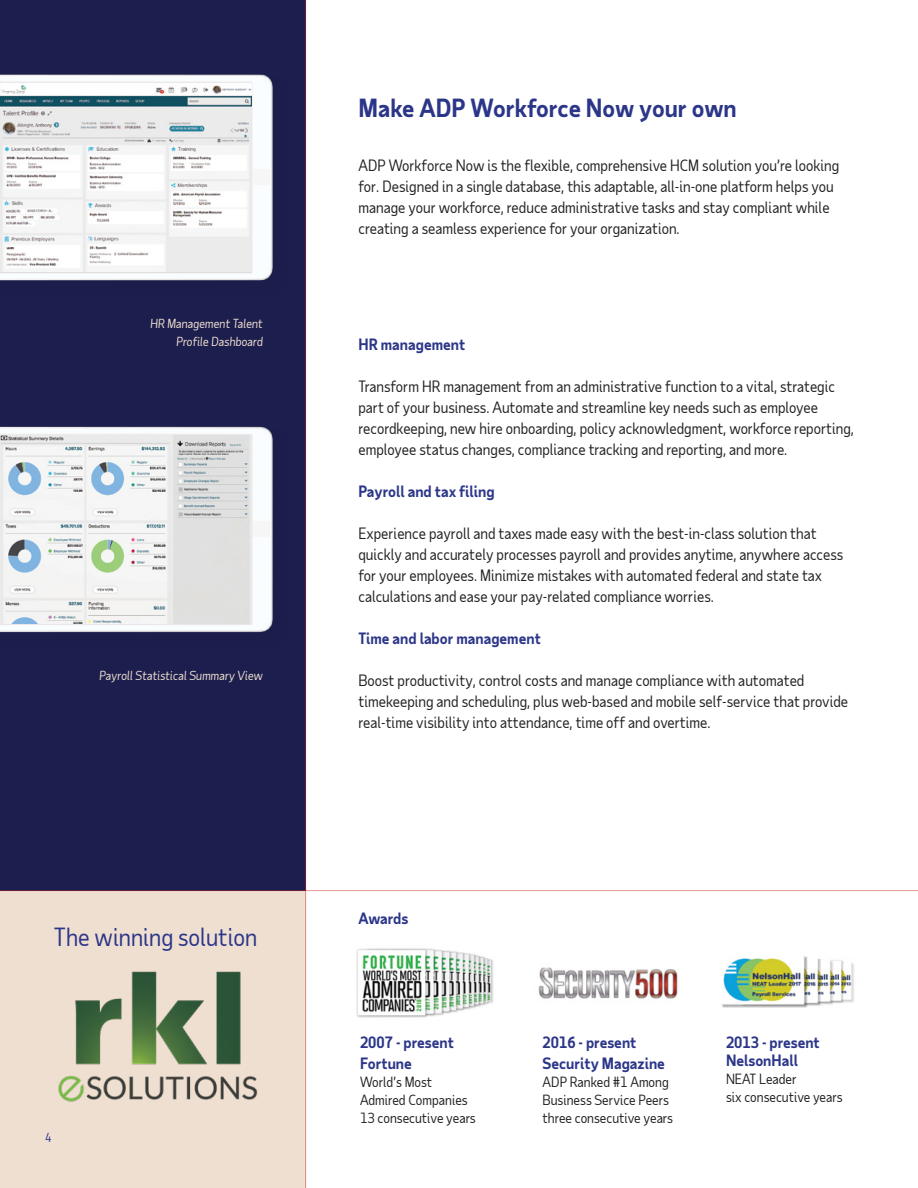
<style>
.page{position:relative;width:918px;height:1188px;background:#fff}
.page>*{position:absolute;margin:0;border:0;box-sizing:border-box;transform-origin:0 0}
.t1{font:700 24px "Taub Sans";color:#2c3689}
.t2{font:24px "Taub Sans";color:#2c3689}
.t3{font:15px/21px "Taub Sans";color:#222}
.t4{font:700 15px/21px "Taub Sans";color:#2c3689}
.t5{font:13.5px/18px "Taub Sans";color:#222}
.t6{font:italic 12px/18px "Taub Sans";color:#efdfd1;text-align:right}
.t7{font:12px "Taub Sans";color:#2c3689}
</style>
<div class="page">
<div style="left:0;top:0;width:306px;height:1188px;background:#1c1e4d"></div>
<div style="left:0;top:891px;width:306px;height:297px;background:#efdfd1"></div>
<img style="left:356px;top:948px;width:137px;height:70px">
<img style="left:538px;top:967px;width:140px;height:32px">
<img style="left:722px;top:956px;width:132px;height:52px">
<img style="left:0;top:72px;width:307px;height:244px">
<img style="left:0;top:84px;width:251px;height:188px">
<div style="left:253px;top:170px;width:16px;height:15px;background:#f6f6f6"></div>
<img style="left:0;top:424px;width:307px;height:244px">
<img style="left:0;top:436px;width:251px;height:188px">
<div style="left:254px;top:521px;width:16px;height:16px;background:#f6f6f6"></div>
<hr style="left:0;top:890px;width:918px;height:1px;background:#d02827">
<hr style="left:305px;top:0;width:1px;height:1188px;background:#d02827">
<img style="left:58px;top:971px;width:200px;height:131px">
<p class="t6" style="left:150px;top:315px;width:114px">HR Management Talent<br>Profile Dashboard</p>
<p class="t6" style="left:100px;top:666px;width:165px">Payroll Statistical Summary View</p>
<h1 class="t2" style="left:54px;top:922px;width:205px">The winning solution</h1>
<p class="t7" style="left:45px;top:1129px;width:8px">4</p>
<h1 class="t1" style="left:358px;top:92px;width:380px">Make ADP Workforce Now your own</h1>
<p class="t3" style="left:358px;top:155px;width:482px">ADP Workforce Now is the flexible, comprehensive HCM solution you’re looking for. Designed in a single database, this adaptable, all-in-one platform helps you manage your workforce, reduce administrative tasks and stay compliant while creating a seamless experience for your organization.</p>
<p class="t4" style="left:358px;top:333px;width:108px">HR management</p>
<p class="t3" style="left:358px;top:375px;width:497px">Transform HR management from an administrative function to a vital, strategic part of your business. Automate and streamline key needs such as employee recordkeeping, new hire onboarding, policy acknowledgment, workforce reporting, employee status changes, compliance tracking and reporting, and more.</p>
<p class="t4" style="left:358px;top:480px;width:138px">Payroll and tax filing</p>
<p class="t3" style="left:358px;top:522px;width:486px">Experience payroll and taxes made easy with the best-in-class solution that quickly and accurately processes payroll and provides anytime, anywhere access for your employees. Minimize mistakes with automated federal and state tax calculations and ease your pay-related compliance worries.</p>
<p class="t4" style="left:358px;top:627px;width:184px">Time and labor management</p>
<p class="t3" style="left:358px;top:669px;width:491px">Boost productivity, control costs and manage compliance with automated timekeeping and scheduling, plus web-based and mobile self-service that provide real-time visibility into attendance, time off and overtime.</p>
<p class="t4" style="left:358px;top:907px;width:51px">Awards</p>
<p class="t4" style="left:360px;top:1031px;width:95px">2007 - present<br>Fortune</p>
<p class="t5" style="left:360px;top:1072px;width:117px">World’s Most<br>Admired Companies<br>13 consecutive years</p>
<p class="t4" style="left:543px;top:1031px;width:124px">2016 - present<br>Security Magazine</p>
<p class="t5" style="left:543px;top:1072px;width:132px">ADP Ranked #1 Among<br>Business Service Peers three consecutive years</p>
<p class="t4" style="left:726px;top:1033px;width:95px;line-height:18px">2013 - present<br>NelsonHall</p>
<p class="t5" style="left:726px;top:1069px;width:118px">NEAT Leader<br>six consecutive years</p>
</div>
